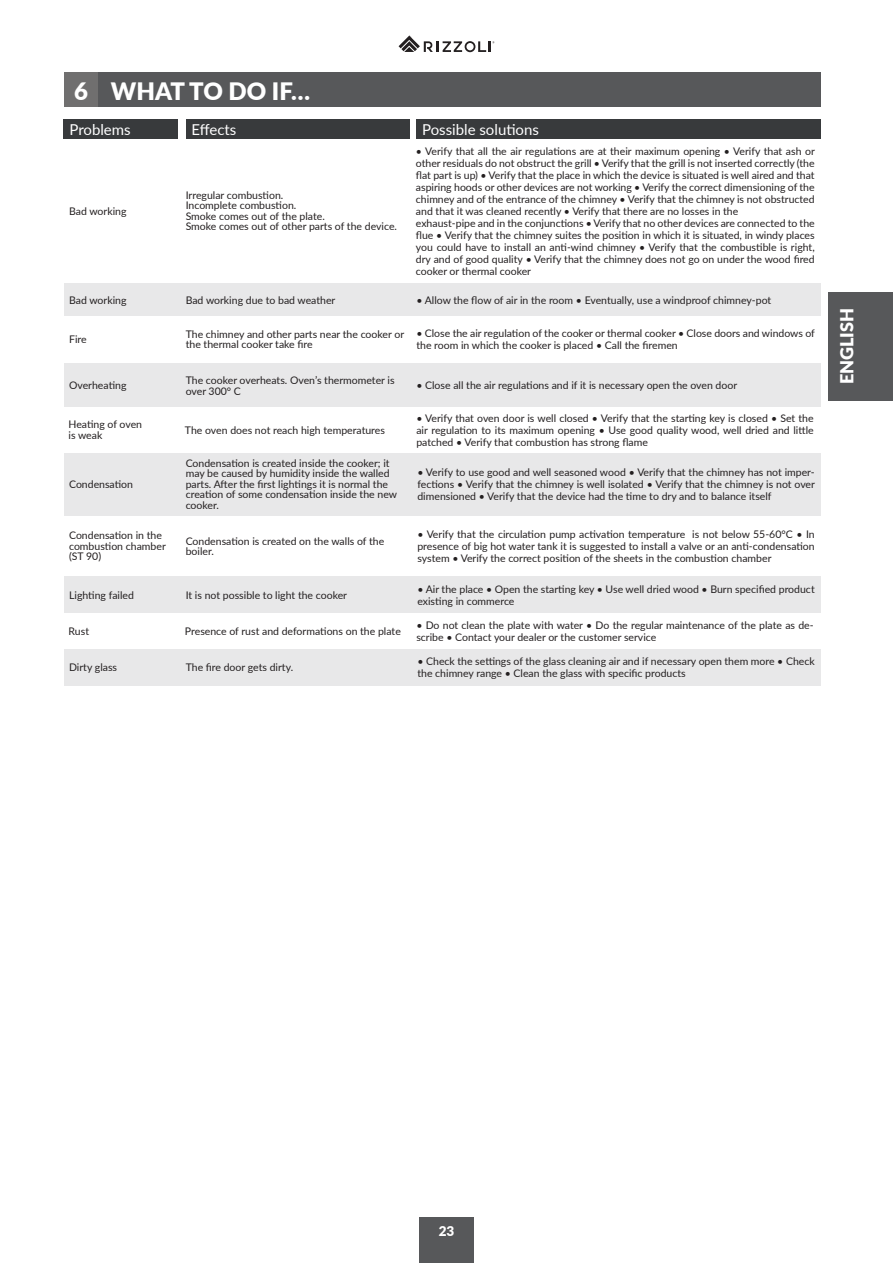
<style>
.page{position:relative;width:893px;height:1263px;background:#fff}
.page>*{position:absolute;margin:0;border:0;box-sizing:border-box;transform-origin:0 0}
.t1{font:900 24px "Lato";color:#fff}
.t2{font:900 18px "Lato";color:#fff}
.t3{font:15px "Lato";color:#fff}
.t4{font:900 13.5px "Lato";color:#fff}
.t5{font:10.5px/12px "Lato";color:#231f20}
</style>
<div class="page">
<div style="left:419px;top:1217px;width:54px;height:46px;background:#57585a"></div>
<div style="left:828px;top:292px;width:65px;height:108px;background:#57585a"></div>
<svg style="left:399px;top:36px;width:95px;height:16px"></svg>
<div style="left:64px;top:577px;width:757px;height:36px;background:#e8e8e9"></div>
<div style="left:64px;top:649px;width:757px;height:36px;background:#e8e8e9"></div>
<div style="left:64px;top:453px;width:757px;height:62px;background:#e8e8e9"></div>
<div style="left:64px;top:284px;width:757px;height:32px;background:#e8e8e9"></div>
<div style="left:64px;top:363px;width:757px;height:43px;background:#e8e8e9"></div>
<div style="left:64px;top:72px;width:34px;height:35px;background:#706f6f"></div>
<div style="left:98px;top:72px;width:723px;height:35px;background:#57585a"></div>
<div style="left:64px;top:119px;width:114px;height:20px;background:#383a3c"></div>
<div style="left:186px;top:119px;width:223px;height:20px;background:#383a3c"></div>
<div style="left:416px;top:119px;width:405px;height:20px;background:#383a3c"></div>
<p class="t1" style="left:74px;top:73px;width:15px">6</p>
<p class="t1" style="left:111px;top:73px;width:201px">WHAT TO DO IF…</p>
<p class="t3" style="left:69px;top:118px;width:63px">Problems</p>
<p class="t3" style="left:191px;top:118px;width:47px">Effects</p>
<p class="t3" style="left:422px;top:118px;width:118px">Possible solutions</p>
<p class="t5" style="left:69px;top:204px;width:59px">Bad working</p>
<p class="t5" style="left:186px;top:189px;width:99px">Irregular combustion.</p>
<p class="t5" style="left:186px;top:199px;width:112px">Incomplete combustion.</p>
<p class="t5" style="left:186px;top:210px;width:141px">Smoke comes out of the plate.</p>
<p class="t5" style="left:186px;top:220px;width:213px">Smoke comes out of other parts of the device.</p>
<p class="t5" style="left:416px;top:144px;width:400px;text-align:justify">• Verify that all the air regulations are at their maximum opening • Verify that ash or other residuals do not obstruct the grill • Verify that the grill is not inserted correctly (the flat part is up) • Verify that the place in which the device is situated is well aired and that aspiring hoods or other devices are not working • Verify the correct dimensioning of the chimney and of the entrance of the chimney • Verify that the chimney is not obstructed and that it was cleaned recently • Verify that there are no losses in the</p>
<p class="t5" style="left:416px;top:216px;width:400px;text-align:justify">exhaust-pipe and in the conjunctions • Verify that no other devices are connected to the flue • Verify that the chimney suites the position in which it is situated, in windy places you could have to install an anti-wind chimney • Verify that the combustible is right, dry and of good quality • Verify that the chimney does not go on under the wood fired cooker or thermal cooker</p>
<p class="t5" style="left:69px;top:294px;width:59px">Bad working</p>
<p class="t5" style="left:186px;top:294px;width:151px">Bad working due to bad weather</p>
<p class="t5" style="left:416px;top:294px;width:356px">• Allow the flow of air in the room • Eventually, use a windproof chimney-pot</p>
<p class="t5" style="left:69px;top:333px;width:19px">Fire</p>
<p class="t5" style="left:69px;top:379px;width:59px">Overheating</p>
<p class="t5" style="left:186px;top:328px;width:220px;line-height:10.5px">The chimney and other parts near the cooker or the thermal cooker take fire</p>
<p class="t5" style="left:186px;top:375px;width:210px;line-height:10.5px">The cooker overheats. Oven’s thermometer is over 300° C</p>
<p class="t5" style="left:416px;top:327px;width:400px">• Close the air regulation of the cooker or thermal cooker • Close doors and windows of the room in which the cooker is placed • Call the firemen</p>
<p class="t5" style="left:416px;top:379px;width:322px">• Close all the air regulations and if it is necessary open the oven door</p>
<p class="t5" style="left:69px;top:418px;width:75px">Heating of oven</p>
<p class="t5" style="left:69px;top:428px;width:35px">is weak</p>
<p class="t5" style="left:185px;top:423px;width:202px">The oven does not reach high temperatures</p>
<p class="t5" style="left:416px;top:411px;width:399px;text-align:justify">• Verify that oven door is well closed • Verify that the starting key is closed • Set the air regulation to its maximum opening • Use good quality wood, well dried and little patched • Verify that combustion has strong flame</p>
<p class="t5" style="left:69px;top:477px;width:65px">Condensation</p>
<p class="t5" style="left:186px;top:457px;width:213px;line-height:10.5px">Condensation is created inside the cooker; it may be caused by humidity inside the walled parts. After the first lightings it is normal the creation of some condensation inside the new cooker.</p>
<p class="t5" style="left:417px;top:465px;width:399px;text-align:justify">• Verify to use good and well seasoned wood • Verify that the chimney has not imper&shy;fections • Verify that the chimney is well isolated • Verify that the chimney is not over dimensioned • Verify that the device had the time to dry and to balance itself</p>
<p class="t5" style="left:69px;top:530px;width:98px;line-height:10.5px">Condensation in the combustion chamber (ST 90)</p>
<p class="t5" style="left:186px;top:535px;width:200px;line-height:10.5px">Condensation is created on the walls of the boiler.</p>
<p class="t5" style="left:417px;top:528px;width:399px;text-align:justify">• Verify that the circulation pump activation temperature is not below 55-60°C • In presence of big hot water tank it is suggested to install a valve or an anti-condensation system • Verify the correct position of the sheets in the combustion chamber</p>
<p class="t5" style="left:69px;top:589px;width:66px">Lighting failed</p>
<p class="t5" style="left:186px;top:589px;width:163px">It is not possible to light the cooker</p>
<p class="t5" style="left:417px;top:583px;width:399px">• Air the place • Open the starting key • Use well dried wood • Burn specified product existing in commerce</p>
<p class="t5" style="left:69px;top:624px;width:22px">Rust</p>
<p class="t5" style="left:185px;top:624px;width:217px">Presence of rust and deformations on the plate</p>
<p class="t5" style="left:416px;top:618px;width:399px">• Do not clean the plate with water • Do the regular maintenance of the plate as de&shy;scribe • Contact your dealer or the customer service</p>
<p class="t5" style="left:69px;top:661px;width:50px">Dirty glass</p>
<p class="t5" style="left:186px;top:661px;width:109px">The fire door gets dirty.</p>
<p class="t5" style="left:417px;top:655px;width:399px">• Check the settings of the glass cleaning air and if necessary open them more • Check the chimney range • Clean the glass with specific products</p>
<h2 class="t2" style="left:833px;top:384px;width:78px;rotate:-90deg">ENGLISH</h2>
<p class="t4" style="left:439px;top:1220px;width:17px">23</p>
</div>
